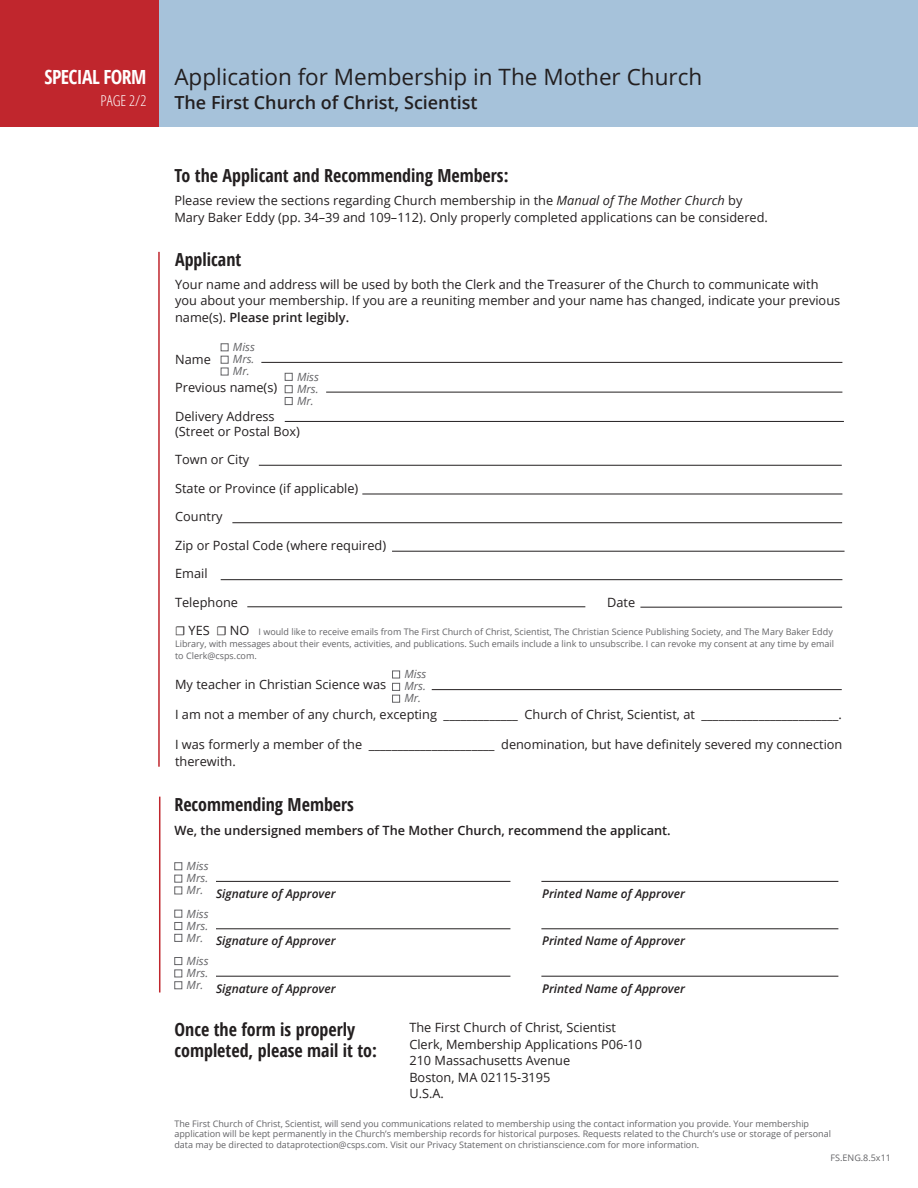
<style>
.page{position:relative;width:918px;height:1188px;background:#fff}
.page>*{position:absolute;margin:0;border:0;box-sizing:border-box;transform-origin:0 0}
.Application_for_Memb{font:22.5px "Open Sans";color:#231f20}
.FORM{font:700 19.5px "Open Sans Condensed";letter-spacing:-.03em;color:#fff}
.t1{font:700 18px/21px "Open Sans Condensed";color:#231f20}
.The_First_Church_of{font:600 18px "Open Sans";color:#231f20}
.page_1_of_2{font:300 15px "Open Sans Condensed";color:#fff}
.ALL_TEXT{font:12.75px/16.5px "Open Sans";color:#231f20}
.application_text{font:12.75px/15px "Open Sans";color:#231f20}
.ALL_TEXT-2{font:600 12.75px "Open Sans";color:#231f20}
.sign_print_name{font:italic 600 12px "Open Sans";color:#231f20}
.t2{font:italic 11.25px "Open Sans";color:#636366}
.small_text_bottom__p{font:9px/10.5px "Open Sans";color:#636366}
.application_text-2{font:9px/12px "Open Sans";color:#636366}
.s1{font-style:italic}
.s2{font-weight:600}
.s3{font-family:"Source Sans Pro";font-size:12.75px;color:#231f20}
.s4{font-size:12.75px;color:#231f20}
</style>
<div class="page">
<div style="left:0;top:0;width:918px;height:126px;background:#a6c2da"></div>
<div style="left:0;top:0;width:159px;height:126px;background:#c0262d"></div>
<hr style="left:159px;top:797px;width:1px;height:196px;background:#c0262d">
<hr style="left:158px;top:252px;width:2px;height:515px;background:#c0262d">
<hr style="left:326px;top:392px;width:516px;height:1px;background:#231f20">
<hr style="left:261px;top:362px;width:581px;height:1px;background:#231f20">
<hr style="left:285px;top:421px;width:559px;height:1px;background:#231f20">
<hr style="left:259px;top:465px;width:583px;height:1px;background:#231f20">
<hr style="left:362px;top:494px;width:480px;height:1px;background:#231f20">
<hr style="left:232px;top:522px;width:610px;height:1px;background:#231f20">
<hr style="left:392px;top:551px;width:453px;height:1px;background:#231f20">
<hr style="left:221px;top:579px;width:621px;height:1px;background:#231f20">
<hr style="left:247px;top:606px;width:338px;height:1px;background:#231f20">
<hr style="left:640px;top:607px;width:202px;height:1px;background:#231f20">
<div style="left:221px;top:343px;width:8px;height:8px;border:1px solid #636366"></div>
<div style="left:221px;top:356px;width:8px;height:8px;border:1px solid #636366"></div>
<div style="left:221px;top:368px;width:8px;height:7px;border:1px solid #636366"></div>
<div style="left:285px;top:373px;width:8px;height:8px;border:1px solid #636366"></div>
<div style="left:285px;top:385px;width:8px;height:8px;border:1px solid #636366"></div>
<div style="left:285px;top:397px;width:8px;height:8px;border:1px solid #636366"></div>
<hr style="left:432px;top:689px;width:410px;height:1px;background:#231f20">
<div style="left:392px;top:671px;width:8px;height:7px;border:1px solid #636366"></div>
<div style="left:392px;top:683px;width:8px;height:8px;border:1px solid #636366"></div>
<div style="left:392px;top:695px;width:8px;height:8px;border:1px solid #636366"></div>
<hr style="left:216px;top:881px;width:294px;height:1px;background:#231f20">
<hr style="left:541px;top:881px;width:297px;height:1px;background:#231f20">
<div style="left:174px;top:862px;width:8px;height:8px;border:1px solid #636366"></div>
<div style="left:174px;top:875px;width:8px;height:8px;border:1px solid #636366"></div>
<div style="left:174px;top:887px;width:8px;height:7px;border:1px solid #636366"></div>
<hr style="left:216px;top:928px;width:294px;height:1px;background:#231f20">
<hr style="left:541px;top:928px;width:297px;height:1px;background:#231f20">
<div style="left:174px;top:910px;width:8px;height:8px;border:1px solid #636366"></div>
<div style="left:174px;top:922px;width:8px;height:8px;border:1px solid #636366"></div>
<div style="left:174px;top:934px;width:8px;height:8px;border:1px solid #636366"></div>
<hr style="left:216px;top:976px;width:294px;height:1px;background:#231f20">
<hr style="left:541px;top:976px;width:297px;height:1px;background:#231f20">
<div style="left:174px;top:957px;width:8px;height:8px;border:1px solid #636366"></div>
<div style="left:174px;top:970px;width:8px;height:7px;border:1px solid #636366"></div>
<div style="left:174px;top:981px;width:8px;height:8px;border:1px solid #636366"></div>
<p class="FORM" style="left:45px;top:63px;width:103px">SPECIAL FORM</p>
<p class="page_1_of_2" style="left:101px;top:90px;width:47px">PAGE 2/2</p>
<p class="Application_for_Memb" style="left:174px;top:61px;width:529px">Application for Membership in The Mother Church</p>
<p class="The_First_Church_of" style="left:174px;top:90px;width:305px">The First Church of Christ, Scientist</p>
<p class="t1" style="left:174px;top:165px;width:336px">To the Applicant and Recommending Members:</p>
<p class="ALL_TEXT" style="left:174px;top:192px;width:595px">Please review the sections regarding Church membership in the <span class="s1">Manual of The Mother Church</span> by<br>Mary Baker Eddy (pp. 34–39 and 109–112). Only properly completed applications can be considered.</p>
<p class="t1" style="left:175px;top:248px;width:68px">Applicant</p>
<p class="ALL_TEXT" style="left:175px;top:276px;width:667px">Your name and address will be used by both the Clerk and the Treasurer of the Church to communicate with you about your membership. If you are a reuniting member and your name has changed, indicate your previous name(s). <span class="s2">Please print legibly.</span></p>
<p class="application_text" style="left:175px;top:351px;width:37px">Name</p>
<p class="application_text" style="left:175px;top:380px;width:104px">Previous name(s)</p>
<p class="application_text" style="left:175px;top:408px;width:126px">Delivery Address (Street or Postal Box)</p>
<p class="application_text" style="left:175px;top:452px;width:76px">Town or City</p>
<p class="application_text" style="left:175px;top:480px;width:185px">State or Province (if applicable)</p>
<p class="application_text" style="left:175px;top:509px;width:49px">Country</p>
<p class="application_text" style="left:175px;top:537px;width:212px">Zip or Postal Code (where required)</p>
<p class="application_text" style="left:175px;top:566px;width:34px">Email</p>
<p class="application_text" style="left:175px;top:594px;width:64px">Telephone</p>
<p class="application_text" style="left:607px;top:594px;width:30px">Date</p>
<p class="application_text-2" style="left:175px;top:626px;width:660px"><span class="s3">☐</span> <span class="s4">YES</span> <span class="s3">☐</span> <span class="s4">NO</span> I would like to receive emails from The First Church of Christ, Scientist, The Christian Science Publishing Society, and The Mary Baker Eddy<br>Library, with messages about their events, activities, and publications. Such emails include a link to unsubscribe. I can revoke my consent at any time by email to Clerk@csps.com.</p>
<p class="ALL_TEXT" style="left:175px;top:676px;width:213px">My teacher in Christian Science was</p>
<p class="ALL_TEXT" style="left:175px;top:706px;width:668px">I am not a member of any church, excepting _____________ Church of Christ, Scientist, at ________________________.</p>
<p class="ALL_TEXT" style="left:175px;top:736px;width:669px">I was formerly a member of the ______________________ denomination, but have definitely severed my connection therewith.</p>
<p class="t2" style="left:233px;top:339px;width:23px">Miss</p>
<p class="t2" style="left:233px;top:351px;width:23px">Mrs.</p>
<p class="t2" style="left:233px;top:363px;width:18px">Mr.</p>
<p class="t2" style="left:297px;top:369px;width:23px">Miss</p>
<p class="t2" style="left:297px;top:381px;width:23px">Mrs.</p>
<p class="t2" style="left:297px;top:393px;width:18px">Mr.</p>
<p class="t2" style="left:404px;top:667px;width:23px">Miss</p>
<p class="t2" style="left:404px;top:679px;width:23px">Mrs.</p>
<p class="t2" style="left:404px;top:691px;width:18px">Mr.</p>
<p class="t1" style="left:174px;top:794px;width:181px">Recommending Members</p>
<p class="ALL_TEXT-2" style="left:174px;top:821px;width:498px">We, the undersigned members of The Mother Church, recommend the applicant.</p>
<p class="t2" style="left:187px;top:858px;width:23px">Miss</p>
<p class="t2" style="left:187px;top:870px;width:23px">Mrs.</p>
<p class="t2" style="left:187px;top:882px;width:18px">Mr.</p>
<p class="t2" style="left:187px;top:906px;width:23px">Miss</p>
<p class="t2" style="left:187px;top:918px;width:23px">Mrs.</p>
<p class="t2" style="left:187px;top:930px;width:18px">Mr.</p>
<p class="t2" style="left:187px;top:953px;width:23px">Miss</p>
<p class="t2" style="left:187px;top:965px;width:23px">Mrs.</p>
<p class="t2" style="left:187px;top:977px;width:18px">Mr.</p>
<p class="sign_print_name" style="left:216px;top:885px;width:121px">Signature of Approver</p>
<p class="sign_print_name" style="left:542px;top:885px;width:144px">Printed Name of Approver</p>
<p class="sign_print_name" style="left:216px;top:933px;width:121px">Signature of Approver</p>
<p class="sign_print_name" style="left:542px;top:933px;width:144px">Printed Name of Approver</p>
<p class="sign_print_name" style="left:216px;top:980px;width:121px">Signature of Approver</p>
<p class="sign_print_name" style="left:542px;top:980px;width:144px">Printed Name of Approver</p>
<p class="t1" style="left:175px;top:1019px;width:204px">Once the form is properly completed, please mail it to:</p>
<p class="ALL_TEXT" style="left:409px;top:1019px;width:234px">The First Church of Christ, Scientist<br>Clerk, Membership Applications P06-10<br>210 Massachusetts Avenue<br>Boston, MA 02115-3195<br>U.S.A.</p>
<p class="small_text_bottom__p" style="left:174px;top:1118px;width:658px">The First Church of Christ, Scientist, will send you communications related to membership using the contact information you provide. Your membership application will be kept permanently in the Church’s membership records for historical purposes. Requests related to the Church’s use or storage of personal data may be directed to dataprotection@csps.com. Visit our Privacy Statement on christianscience.com for more information.</p>
<p class="small_text_bottom__p" style="left:831px;top:1152px;width:62px">FS.ENG.8.5x11</p>
</div>
